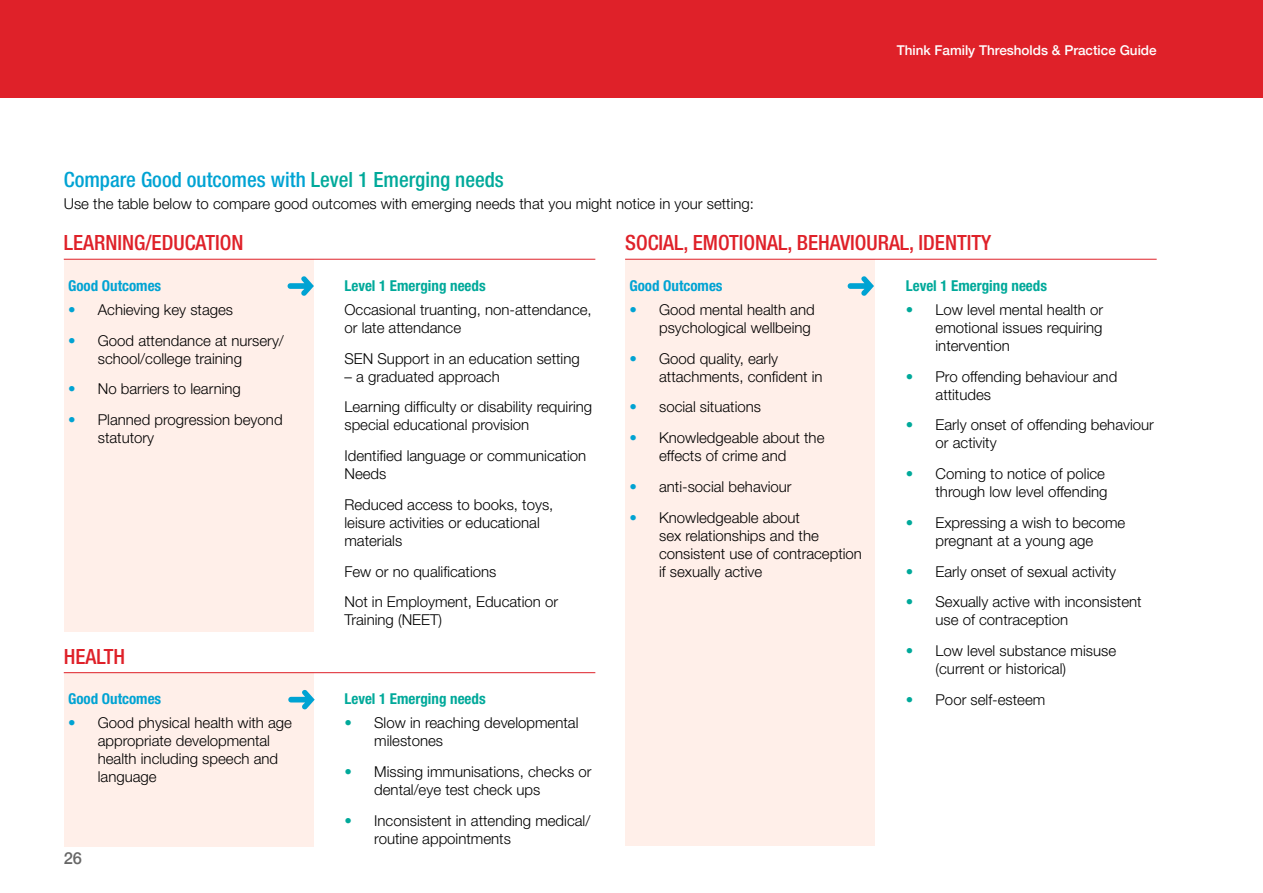
<style>
.page{position:relative;width:1263px;height:893px;background:#fff}
.page>*{position:absolute;margin:0;border:0;box-sizing:border-box;transform-origin:0 0}
.t1{font:500 condensed 21px "Helvetica Neue LT";color:#df2129}
.t2{font:500 condensed 21px "Helvetica Neue LT";color:#00a3d3}
.t3{font:500 16.5px "Helvetica Neue";color:#676767}
.t4{font:300 15px/18px "Helvetica Neue LT";color:#000}
.t5{font:700 condensed 15px "Helvetica Neue LT";color:#00a99a}
.t6{font:700 condensed 15px "Helvetica Neue LT";color:#00a3d3}
.t7{font:500 13.5px "Helvetica Neue";color:#fff}
.s1{color:#00a99a}
.s2{color:#00a3d3}
</style>
<div class="page">
<div style="left:0;top:0;width:1263px;height:98px;background:#df2129"></div>
<div style="left:65px;top:259px;width:249px;height:372px;background:#ffefe9"></div>
<div style="left:65px;top:672px;width:249px;height:174px;background:#ffefe9"></div>
<div style="left:625px;top:259px;width:249px;height:586px;background:#ffefe9"></div>
<hr style="left:64px;top:259px;width:531px;height:1px;background:#df2129">
<hr style="left:64px;top:672px;width:531px;height:1px;background:#df2129">
<hr style="left:625px;top:259px;width:532px;height:1px;background:#df2129">
<svg style="left:288px;top:276px;width:26px;height:20px"></svg>
<svg style="left:288px;top:690px;width:27px;height:19px"></svg>
<svg style="left:848px;top:276px;width:26px;height:20px"></svg>
<p class="t7" style="left:897px;top:40px;width:261px">Think Family Thresholds &amp; Practice Guide</p>
<h1 class="t2" style="left:64px;top:167px;width:442px">Compare Good outcomes with <span class="s1">Level 1 Emerging needs</span></h1>
<p class="t4" style="left:64px;top:194px;width:692px">Use the table below to compare good outcomes with emerging needs that you might notice in your setting:</p>
<h1 class="t1" style="left:64px;top:230px;width:181px">LEARNING/EDUCATION</h1>
<p class="t6" style="left:68px;top:276px;width:95px">Good Outcomes</p>
<p class="t4" style="left:68px;top:300px;width:167px"><span class="s2">•</span> Achieving key stages</p>
<p class="t4" style="left:98px;top:331px;width:188px;text-indent:-30px"><span class="s2">•</span> Good attendance at nursery/ school/college training</p>
<p class="t4" style="left:68px;top:380px;width:174px"><span class="s2">•</span> No barriers to learning</p>
<p class="t4" style="left:98px;top:411px;width:186px;text-indent:-30px"><span class="s2">•</span> Planned progression beyond statutory</p>
<h1 class="t1" style="left:625px;top:230px;width:368px">SOCIAL, EMOTIONAL, BEHAVIOURAL, IDENTITY</h1>
<p class="t6" style="left:629px;top:276px;width:95px">Good Outcomes</p>
<p class="t4" style="left:629px;top:300px;width:187px;text-align:right"><span class="s2">•</span> Good mental health and psychological wellbeing</p>
<p class="t4" style="left:659px;top:349px;width:165px;text-indent:-30px"><span class="s2">•</span> Good quality, early attachments, confident in</p>
<p class="t4" style="left:629px;top:398px;width:133px"><span class="s2">•</span> social situations</p>
<p class="t4" style="left:629px;top:429px;width:197px;text-align:center"><span class="s2">•</span> Knowledgeable about the effects of crime and</p>
<p class="t4" style="left:629px;top:477px;width:164px"><span class="s2">•</span> anti-social behaviour</p>
<p class="t4" style="left:659px;top:508px;width:204px;text-indent:-30px"><span class="s2">•</span> Knowledgeable about<br>sex relationships and the consistent use of contraception if sexually active</p>
<p class="t5" style="left:906px;top:276px;width:143px">Level 1 Emerging needs</p>
<p class="t4" style="left:935px;top:300px;width:169px;text-align:justify;text-indent:-30px"><span class="s1">•</span> Low level mental health or emotional issues requiring intervention</p>
<p class="t4" style="left:935px;top:367px;width:183px;text-indent:-30px"><span class="s1">•</span> Pro offending behaviour and attitudes</p>
<p class="t4" style="left:935px;top:416px;width:220px;text-indent:-30px"><span class="s1">•</span> Early onset of offending behaviour or activity</p>
<p class="t4" style="left:906px;top:465px;width:203px;text-align:right"><span class="s1">•</span> Coming to notice of police through low level offending</p>
<p class="t4" style="left:906px;top:513px;width:221px;text-align:center"><span class="s1">•</span> Expressing a wish to become pregnant at a young age</p>
<p class="t4" style="left:906px;top:562px;width:212px"><span class="s1">•</span> Early onset of sexual activity</p>
<p class="t4" style="left:935px;top:593px;width:208px;text-indent:-30px"><span class="s1">•</span> Sexually active with inconsistent use of contraception</p>
<p class="t4" style="left:935px;top:642px;width:182px;text-indent:-30px"><span class="s1">•</span> Low level substance misuse (current or historical)</p>
<p class="t4" style="left:906px;top:690px;width:141px"><span class="s1">•</span> Poor self-esteem</p>
<p class="t5" style="left:344px;top:276px;width:143px">Level 1 Emerging needs</p>
<p class="t4" style="left:344px;top:300px;width:249px">Occasional truanting, non-attendance, or late attendance</p>
<p class="t4" style="left:344px;top:349px;width:237px">SEN Support in an education setting</p>
<p class="t4" style="left:344px;top:361px;width:249px;line-height:30.8px">– a graduated approach<br>Learning difficulty or disability requiring</p>
<p class="t4" style="left:344px;top:409px;width:243px;line-height:30.8px">special educational provision<br>Identified language or communication</p>
<p class="t4" style="left:344px;top:458px;width:210px;line-height:30.8px">Needs<br>Reduced access to books, toys,</p>
<p class="t4" style="left:344px;top:513px;width:197px">leisure activities or educational materials</p>
<p class="t4" style="left:344px;top:556px;width:215px;line-height:30.8px">Few or no qualifications<br>Not in Employment, Education or</p>
<p class="t4" style="left:344px;top:611px;width:99px">Training (NEET)</p>
<h1 class="t1" style="left:64px;top:644px;width:63px">HEALTH</h1>
<p class="t6" style="left:68px;top:690px;width:95px">Good Outcomes</p>
<p class="t4" style="left:98px;top:714px;width:196px;text-indent:-30px"><span class="s2">•</span> Good physical health with age appropriate developmental health including speech and language</p>
<p class="t5" style="left:344px;top:690px;width:143px">Level 1 Emerging needs</p>
<p class="t4" style="left:374px;top:714px;width:206px;text-indent:-30px"><span class="s1">•</span> Slow in reaching developmental milestones</p>
<p class="t4" style="left:374px;top:762px;width:219px;text-indent:-30px"><span class="s1">•</span> Missing immunisations, checks or dental/eye test check ups</p>
<p class="t4" style="left:374px;top:811px;width:218px;text-indent:-30px"><span class="s1">•</span> Inconsistent in attending medical/ routine appointments</p>
<p class="t3" style="left:64px;top:845px;width:20px">26</p>
</div>
